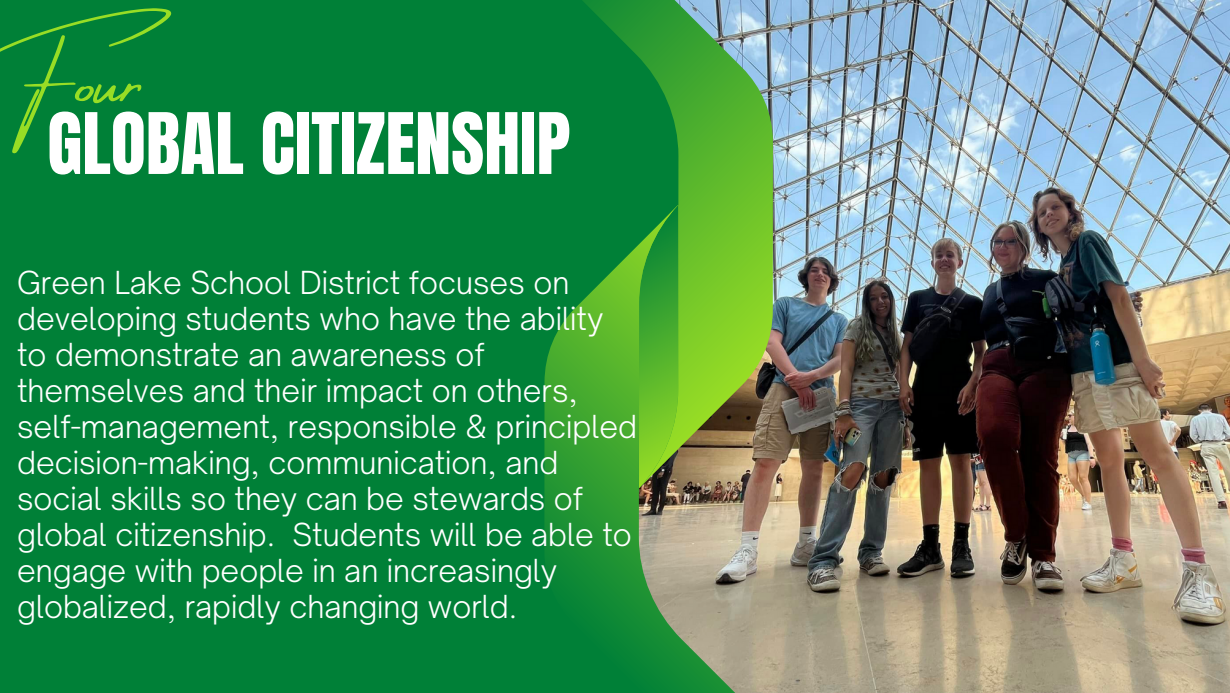
<style>
.page{position:relative;width:1230px;height:693px;background:#008037}
.page>*{position:absolute;margin:0;border:0;box-sizing:border-box;transform-origin:0 0}
.t1{font:72px "Anton";color:#fff}
.t2{font:72px "Amsterdam Four";color:#98dd25}
.t3{font:300 30.4px/36px "Open Sauce One";color:#fff}
</style>
<div class="page">
<img style="left:766px;top:0;width:464px;height:693px">
<svg style="left:583px;top:0;width:190px;height:488px"></svg>
<svg style="left:544px;top:205px;width:222px;height:488px"></svg>
<p class="t2" style="left:-10px;top:42px;width:183px">Four</p>
<p class="t1" style="left:47px;top:92px;width:525px">GLOBAL CITIZENSHIP</p>
<p class="t3" style="left:17px;top:264px;width:621px">Green Lake School District focuses on developing students who have the ability to demonstrate an awareness of themselves and their impact on others, self-management, responsible &amp; principled decision-making, communication, and social skills so they can be stewards of global citizenship. Students will be able to engage with people in an increasingly globalized, rapidly changing world.</p>
</div>
